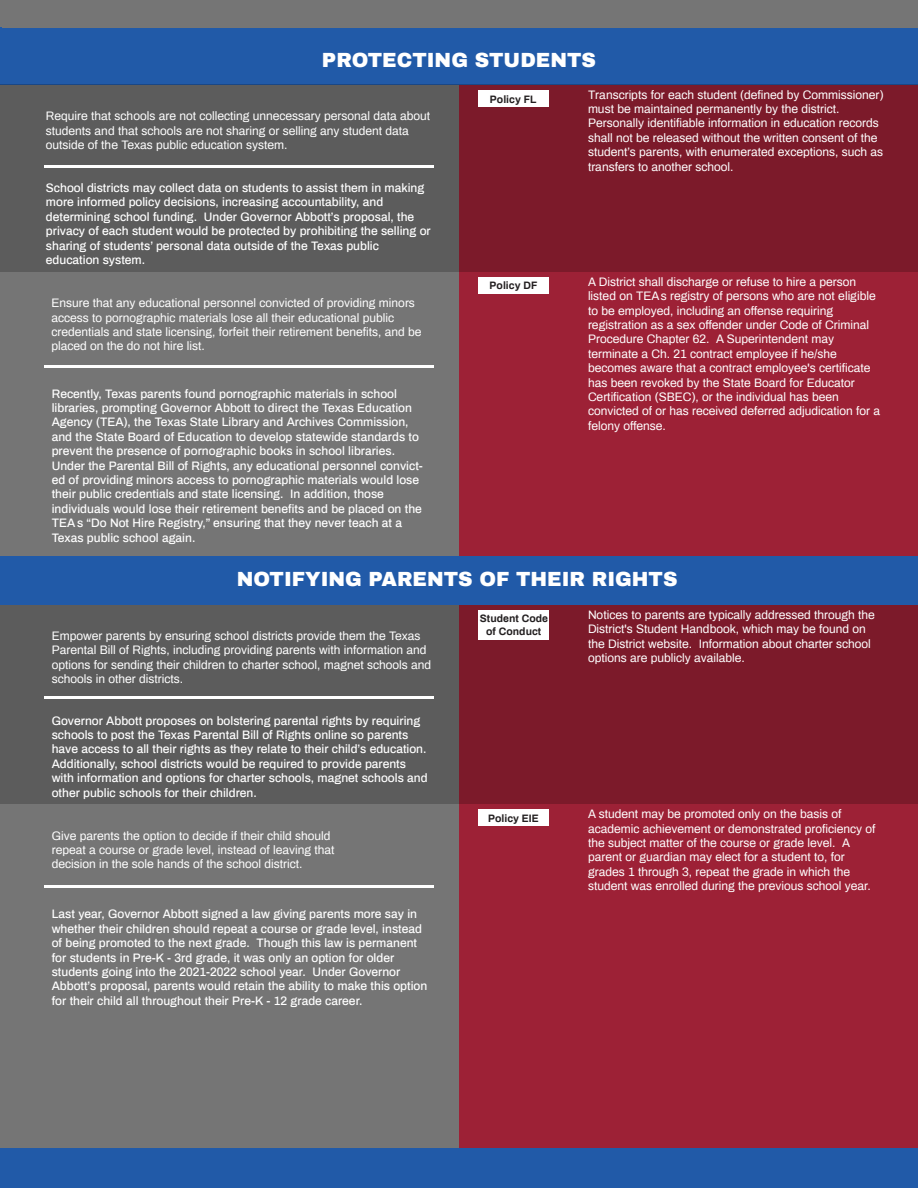
<style>
.page{position:relative;width:918px;height:1188px;background:#fff}
.page>*{position:absolute;margin:0;border:0;box-sizing:border-box;transform-origin:0 0}
.t1{font:900 20.1px "Archivo";color:#fff}
.t2{font:12px/14.4px "Archivo";color:#fff}
.t3{font:500 12px/14.4px "Archivo";color:#fff}
.t4{font:700 10.5px/12.6px "Archivo";color:#231f20;text-align:center}
</style>
<div class="page">
<div style="left:314px;top:0;width:604px;height:1170px;background:#9d2136"></div>
<div style="left:0;top:0;width:459px;height:1188px;background:#757575"></div>
<div style="left:0;top:27px;width:918px;height:58px;background:#215aa8"></div>
<svg style="left:0;top:85px;width:918px;height:187px;fill:#5c5c5c"></svg>
<svg style="left:0;top:605px;width:918px;height:199px"></svg>
<img style="left:44px;top:886px;width:390px;height:2px">
<img style="left:44px;top:697px;width:390px;height:2px">
<img style="left:44px;top:365px;width:390px;height:2px">
<img style="left:44px;top:166px;width:390px;height:2px">
<div style="left:0;top:556px;width:918px;height:49px;background:#215aa8"></div>
<div style="left:478px;top:809px;width:71px;height:17px;background:#fff"></div>
<div style="left:478px;top:610px;width:71px;height:29px;background:#fff"></div>
<div style="left:0;top:1149px;width:918px;height:39px;background:#215aa8"></div>
<div style="left:478px;top:90px;width:71px;height:17px;background:#fff"></div>
<div style="left:478px;top:277px;width:71px;height:17px;background:#fff"></div>
<div style="left:2px;top:0;width:916px;height:28px;background:#757575"></div>
<h3 class="t1" style="left:322px;top:47px;width:276px">PROTECTING STUDENTS</h3>
<p class="t2" style="left:46px;top:108px;width:386px">Require that schools are not collecting unnecessary personal data about students and that schools are not sharing or selling any student data outside of the Texas public education system.</p>
<p class="t3" style="left:46px;top:180px;width:386px">School districts may collect data on students to assist them in making more informed policy decisions, increasing accountability, and determining school funding. Under Governor Abbott’s proposal, the privacy of each student would be protected by prohibiting the selling or sharing of students’ personal data outside of the Texas public education system.</p>
<p class="t2" style="left:51px;top:295px;width:372px">Ensure that any educational personnel convicted of providing minors access to pornographic materials lose all their educational public credentials and state licensing, forfeit their retirement benefits, and be placed on the do not hire list.</p>
<p class="t3" style="left:52px;top:386px;width:373px">Recently, Texas parents found pornographic materials in school libraries, prompting Governor Abbott to direct the Texas Education Agency (TEA), the Texas State Library and Archives Commission, and the State Board of Education to develop statewide standards to prevent the presence of pornographic books in school libraries.<br>Under the Parental Bill of Rights, any educational personnel convict&shy;ed of providing minors access to pornographic materials would lose their public credentials and state licensing. In addition, those individuals would lose their retirement benefits and be placed on the TEAs “Do Not Hire Registry,” ensuring that they never teach at a Texas public school again.</p>
<h4 class="t4" style="left:490px;top:93px;width:48px">Policy FL</h4>
<h4 class="t4" style="left:490px;top:279px;width:49px">Policy DF</h4>
<p class="t2" style="left:588px;top:87px;width:297px">Transcripts for each student (defined by Commissioner) must be maintained permanently by the district.<br>Personally identifiable information in education records shall not be released without the written consent of the student’s parents, with enumerated exceptions, such as transfers to another school.</p>
<p class="t2" style="left:588px;top:274px;width:294px">A District shall discharge or refuse to hire a person listed on TEA s registry of persons who are not eligible to be employed, including an offense requiring registration as a sex offender under Code of Criminal Procedure Chapter 62. A Superintendent may terminate a Ch. 21 contract employee if he/she becomes aware that a contract employee's certificate has been revoked by the State Board for Educator Certification (SBEC), or the individual has been convicted of or has received deferred adjudication for a felony offense.</p>
<h3 class="t1" style="left:237px;top:567px;width:442px">NOTIFYING PARENTS OF THEIR RIGHTS</h3>
<p class="t2" style="left:52px;top:628px;width:381px">Empower parents by ensuring school districts provide them the Texas Parental Bill of Rights, including providing parents with information and options for sending their children to charter school, magnet schools and schools in other districts.</p>
<p class="t3" style="left:52px;top:713px;width:377px">Governor Abbott proposes on bolstering parental rights by requiring schools to post the Texas Parental Bill of Rights online so parents have access to all their rights as they relate to their child’s education.<br>Additionally, school districts would be required to provide parents with information and options for charter schools, magnet schools and other public schools for their children.</p>
<p class="t2" style="left:52px;top:828px;width:284px">Give parents the option to decide if their child should repeat a course or grade level, instead of leaving that decision in the sole hands of the school district.</p>
<p class="t3" style="left:52px;top:906px;width:377px">Last year, Governor Abbott signed a law giving parents more say in whether their children should repeat a course or grade level, instead of being promoted to the next grade. Though this law is permanent for students in Pre-K - 3rd grade, it was only an option for older students going into the 2021-2022 school year. Under Governor Abbott’s proposal, parents would retain the ability to make this option for their child all throughout their Pre-K - 12 grade career.</p>
<h4 class="t4" style="left:480px;top:612px;width:70px">Student Code of Conduct</h4>
<p class="t2" style="left:588px;top:607px;width:288px">Notices to parents are typically addressed through the District's Student Handbook, which may be found on the District website. Information about charter school options are publicly available.</p>
<h4 class="t4" style="left:488px;top:811px;width:52px">Policy EIE</h4>
<p class="t2" style="left:588px;top:806px;width:289px">A student may be promoted only on the basis of academic achievement or demonstrated proficiency of the subject matter of the course or grade level. A parent or guardian may elect for a student to, for grades 1 through 3, repeat the grade in which the student was enrolled during the previous school year.</p>
</div>
